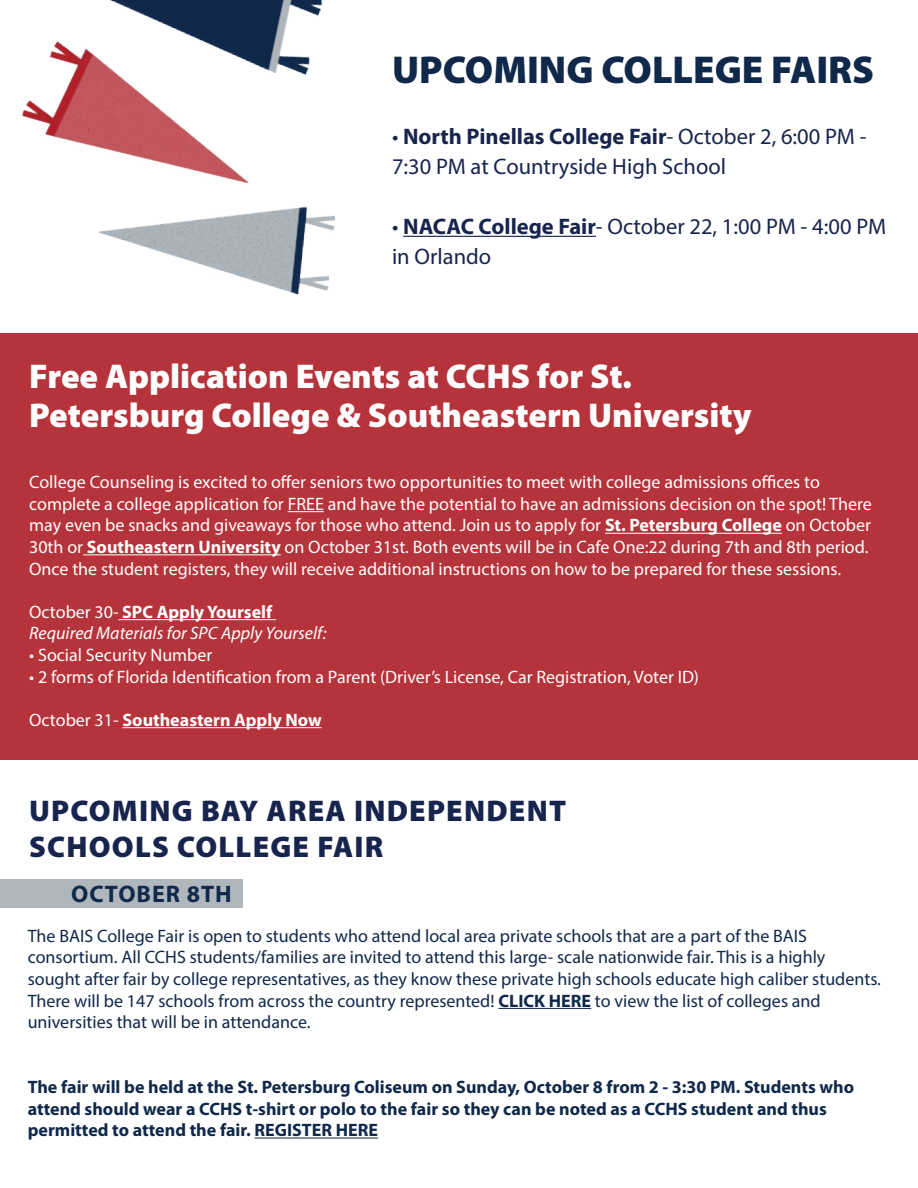
<style>
.page{position:relative;width:918px;height:1188px;background:#fff}
.page>*{position:absolute;margin:0;border:0;box-sizing:border-box;transform-origin:0 0}
.t1{font:900 39px "Myriad Pro";color:#10284a}
.t2{font:900 34.5px/39px "Myriad Pro";color:#fff}
.t3{font:900 30px/36px "Myriad Pro";letter-spacing:.04em;color:#17244d}
.t4{font:700 24px "Myriad Pro";letter-spacing:.04em;color:#10284a}
.t5{font:22.5px/30px "Myriad Pro";color:#17244d}
.t6{font:18px/21.6px "Myriad Pro";color:#fff}
.t7{font:18px/21.6px "Myriad Pro";color:#10284a}
.t8{font:700 18px/21.6px "Myriad Pro";color:#10284a}
.t9{font:italic 18px/21.6px "Myriad Pro";color:#fff}
.t10{font:700 18px "Myriad Pro";color:#fff}
.s1{font-weight:700}
.s2{font-style:normal}
.s3{font-weight:700;font-style:normal}
.s4{font-weight:400}
</style>
<div class="page">
<div style="left:0;top:333px;width:918px;height:427px;background:#b5333a"></div>
<hr style="left:403px;top:236px;width:193px;height:1px;background:#17244d">
<img style="left:45px;top:127px;width:183px;height:38px">
<img style="left:22px;top:0;width:300px;height:127px">
<img style="left:98px;top:165px;width:238px;height:130px">
<hr style="left:288px;top:511px;width:36px;height:1px;background:#fff">
<hr style="left:605px;top:533px;width:177px;height:1px;background:#fff">
<hr style="left:83px;top:554px;width:198px;height:1px;background:#fff">
<hr style="left:119px;top:619px;width:157px;height:1px;background:#fff">
<hr style="left:122px;top:727px;width:200px;height:1px;background:#fff">
<div style="left:0;top:880px;width:243px;height:28px;background:#afb7bd"></div>
<hr style="left:498px;top:1008px;width:93px;height:1px;background:#10284a">
<hr style="left:255px;top:1138px;width:123px;height:1px;background:#10284a">
<h1 class="t1" style="left:392px;top:44px;width:484px">UPCOMING COLLEGE FAIRS</h1>
<p class="t5" style="left:392px;top:121px;width:476px">• <span class="s1">North Pinellas College Fair</span>- October 2, 6:00 PM -<br>7:30 PM at Countryside High School</p>
<p class="t5" style="left:392px;top:211px;width:496px">• <span class="s1">NACAC College Fair</span>- October 22, 1:00 PM - 4:00 PM in Orlando</p>
<h2 class="t2" style="left:29px;top:356px;width:724px">Free Application Events at CCHS for St.<br>Petersburg College &amp; Southeastern University</h2>
<p class="t6" style="left:29px;top:471px;width:844px">College Counseling is excited to offer seniors two opportunities to meet with college admissions offices to complete a college application for FREE and have the potential to have an admissions decision on the spot! There may even be snacks and giveaways for those who attend. Join us to apply for <span class="s1">St. Petersburg College</span> on October 30th or <span class="s1">Southeastern University</span> on October 31st. Both events will be in Cafe One:22 during 7th and 8th period.<br>Once the student registers, they will receive additional instructions on how to be prepared for these sessions.</p>
<p class="t9" style="left:29px;top:601px;width:299px"><span class="s2">October 30-</span> <span class="s3">SPC Apply Yourself<br></span>Required Materials for SPC Apply Yourself:</p>
<p class="t6" style="left:29px;top:644px;width:185px">• Social Security Number</p>
<p class="t6" style="left:29px;top:666px;width:671px">• 2 forms of Florida Identification from a Parent (Driver’s License, Car Registration, Voter ID)</p>
<p class="t10" style="left:29px;top:708px;width:294px"><span class="s4">October 31-</span> Southeastern Apply Now</p>
<h3 class="t3" style="left:29px;top:792px;width:538px">UPCOMING BAY AREA INDEPENDENT<br>SCHOOLS COLLEGE FAIR</h3>
<h3 class="t4" style="left:71px;top:878px;width:162px">OCTOBER 8TH</h3>
<p class="t7" style="left:28px;top:925px;width:855px">The BAIS College Fair is open to students who attend local area private schools that are a part of the BAIS consortium. All CCHS students/families are invited to attend this large- scale nationwide fair. This is a highly sought after fair by college representatives, as they know these private high schools educate high caliber students.<br>There will be 147 schools from across the country represented! <span class="s1">CLICK HERE</span> to view the list of colleges and universities that will be in attendance.</p>
<p class="t8" style="left:28px;top:1076px;width:828px">The fair will be held at the St. Petersburg Coliseum on Sunday, October 8 from 2 - 3:30 PM. Students who attend should wear a CCHS t-shirt or polo to the fair so they can be noted as a CCHS student and thus permitted to attend the fair. REGISTER HERE</p>
</div>
